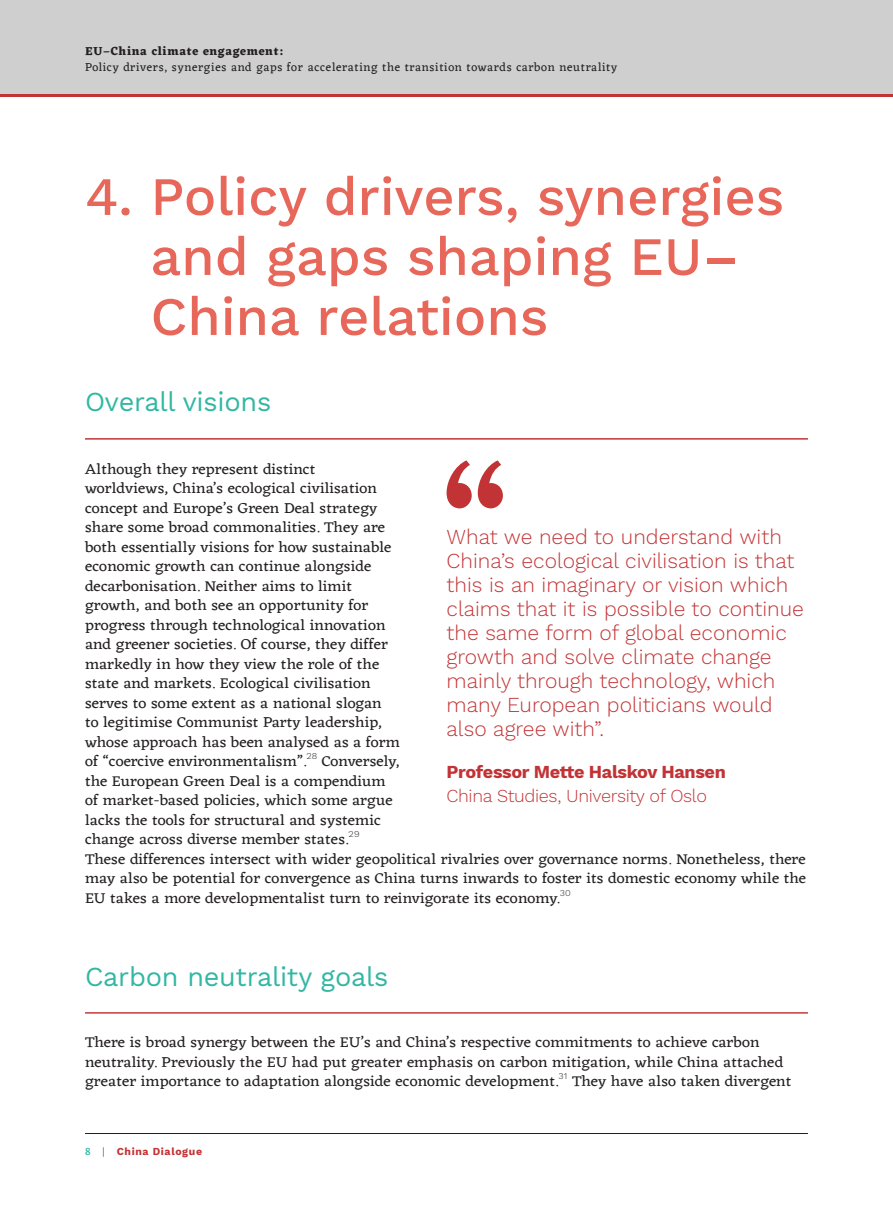
<style>
.page{position:relative;width:893px;height:1212px;background:#fff}
.page>*{position:absolute;margin:0;border:0;box-sizing:border-box;transform-origin:0 0}
.Endnotes{font:500 54px/60px "Work Sans";color:#e7685a}
.t1{font:27px "Work Sans";letter-spacing:-.01em;color:#32b7a3}
.t2{font:300 21px/24px "Work Sans";color:#c23336}
.t3{font:300 18px/24px "Work Sans";letter-spacing:-.02em;color:#c23336}
.t4{font:15px/19.5px "Eczar";letter-spacing:.01em;color:#231f20;scale:1.07 1}
.t5{font:12px "Eczar";letter-spacing:.06em;color:#231f20}
.t6{font:700 12px "Eczar";letter-spacing:.05em;color:#231f20}
.t7{font:700 10.5px "Work Sans";letter-spacing:.06em;color:#c23336}
.t8{font:300 8.7px "Work Sans";letter-spacing:.02em;color:#231f20;scale:1.07 1}
.s1{font-weight:700}
.s2{font-family:"Eczar";font-weight:500;color:#32b7a3}
.s3{font-weight:300;color:#231f20}
</style>
<div class="page">
<hr style="left:85px;top:1133px;width:723px;height:1px;background:#231f20">
<div style="left:0;top:0;width:893px;height:96px;background:#cfcfcf"></div>
<hr style="left:0;top:94px;width:893px;height:3px;background:#c23336">
<hr style="left:85px;top:438px;width:723px;height:2px;background:#c23336">
<hr style="left:85px;top:1012px;width:723px;height:1px;background:#c23336">
<svg style="left:447px;top:460px;width:56px;height:48px"></svg>
<p class="t6" style="left:85px;top:44px;width:200px">EU–China climate engagement:</p>
<p class="t5" style="left:85px;top:59px;width:534px">Policy drivers, synergies and gaps for accelerating the transition towards carbon neutrality</p>
<p class="Endnotes" style="left:150px;top:169px;width:635px;text-indent:-65px">4. Policy drivers, synergies and gaps shaping EU–<br>China relations</p>
<p class="t1" style="left:85px;top:385px;width:188px">Overall visions</p>
<p class="t4" style="left:85px;top:460px;width:296px">Although they represent distinct worldviews, China’s ecological civilisation concept and Europe’s Green Deal strategy share some broad commonalities. They are both essentially visions for how sustainable economic growth can continue alongside decarbonisation. Neither aims to limit growth, and both see an opportunity for progress through technological innovation and greener societies. Of course, they differ markedly in how they view the role of the state and markets. Ecological civilisation serves to some extent as a national slogan<br>to legitimise Communist Party leadership, whose approach has been analysed as a form of “coercive environmentalism”.</p>
<p class="t2" style="left:447px;top:525px;width:359px">What we need to understand with<br>China’s ecological civilisation is that this is an imaginary or vision which claims that it is possible to continue the same form of global economic growth and solve climate change mainly through technology, which many European politicians would also agree with”.</p>
<p class="t3" style="left:447px;top:760px;width:281px"><span class="s1">Professor Mette Halskov Hansen<br></span>China Studies, University of Oslo</p>
<p class="t8" style="left:306px;top:751px;width:12px">28</p>
<p class="t4" style="left:85px;top:752px;width:296px;text-indent:237px">Conversely, the European Green Deal is a compendium of market-based policies, which some argue lacks the tools for structural and systemic change across diverse member states.</p>
<p class="t8" style="left:349px;top:829px;width:12px">29</p>
<p class="t4" style="left:85px;top:850px;width:675px;text-align:justify">These differences intersect with wider geopolitical rivalries over governance norms. Nonetheless, there may also be potential for convergence as China turns inwards to foster its domestic economy while the EU takes a more developmentalist turn to reinvigorate its economy.</p>
<p class="t8" style="left:560px;top:887px;width:12px">30</p>
<p class="t1" style="left:85px;top:960px;width:305px">Carbon neutrality goals</p>
<p class="t4" style="left:85px;top:1033px;width:654px">There is broad synergy between the EU’s and China’s respective commitments to achieve carbon neutrality. Previously the EU had put greater emphasis on carbon mitigation, while China attached greater importance to adaptation alongside economic development.</p>
<p class="t8" style="left:559px;top:1071px;width:10px">31</p>
<p class="t4" style="left:572px;top:1072px;width:207px">They have also taken divergent</p>
<p class="t7" style="left:85px;top:1146px;width:119px"><span class="s2">8</span> <span class="s3">|</span> China Dialogue</p>
</div>
